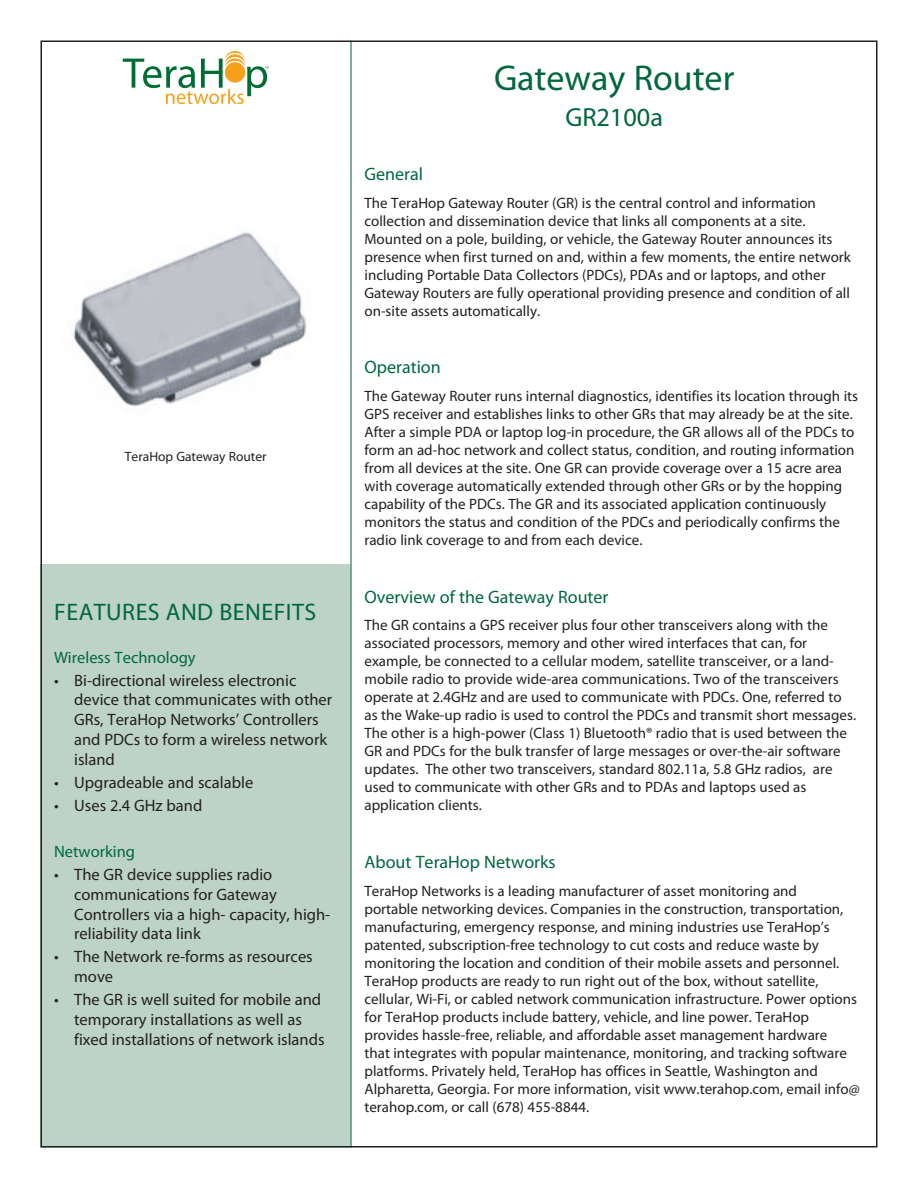
<style>
.page{position:relative;width:918px;height:1188px;background:#fff}
.page>*{position:absolute;margin:0;border:0;box-sizing:border-box;transform-origin:0 0}
.t1{font:36px "Myriad Pro";color:#00673e}
.t2{font:26.25px "Myriad Pro";color:#00673e}
.cap_heads{font:24px "Myriad Pro";letter-spacing:.02em;color:#00673e}
.About_subs{font:18px "Myriad Pro";color:#00673e}
.bullets{font:16.5px/19.8px "Myriad Pro";color:#231f20}
.bullets-2{font:16.5px "Myriad Pro";color:#00673e}
.body{font:15px/18px "Myriad Pro";color:#231f20}
.t3{font:13.5px "Myriad Pro";color:#231f20}
</style>
<div class="page">
<div style="left:40px;top:564px;width:311px;height:584px;background:#bdd3c8"></div>
<img style="left:73px;top:232px;width:234px;height:175px">
<hr style="left:350px;top:40px;width:2px;height:1108px;background:#579377">
<svg style="left:224px;top:50px;width:22px;height:22px"></svg>
<div style="left:223px;top:50px;width:24px;height:23px;border:1px solid #fff;border-radius:50%"></div>
<svg style="left:224px;top:53px;width:22px;height:23px"></svg>
<div style="left:223px;top:53px;width:24px;height:23px;border:1px solid #fff;border-radius:50%"></div>
<div style="left:223px;top:57px;width:24px;height:23px;border:1px solid #fff;border-radius:50%"></div>
<svg style="left:123px;top:59px;width:146px;height:45px"></svg>
<p class="t3" style="left:125px;top:448px;width:143px">TeraHop Gateway Router</p>
<p class="cap_heads" style="left:54px;top:597px;width:264px">FEATURES AND BENEFITS</p>
<p class="bullets-2" style="left:54px;top:647px;width:143px">Wireless Technology</p>
<p class="bullets" style="left:74px;top:670px;width:260px;text-indent:-20px">• Bi-directional wireless electronic device that communicates with other<br>GRs, TeraHop Networks’ Controllers and PDCs to form a wireless network island</p>
<p class="bullets" style="left:54px;top:772px;width:201px">• Upgradeable and scalable</p>
<p class="bullets" style="left:54px;top:795px;width:150px">• Uses 2.4 GHz band</p>
<p class="bullets-2" style="left:54px;top:841px;width:83px">Networking</p>
<p class="bullets" style="left:74px;top:864px;width:258px;text-indent:-20px">• The GR device supplies radio communications for Gateway<br>Controllers via a high- capacity, high&shy;reliability data link</p>
<p class="bullets" style="left:74px;top:947px;width:240px;text-indent:-20px">• The Network re-forms as resources move</p>
<p class="bullets" style="left:74px;top:990px;width:252px;text-indent:-20px">• The GR is well suited for mobile and temporary installations as well as fixed installations of network islands</p>
<p class="t1" style="left:494px;top:56px;width:242px">Gateway Router</p>
<p class="t2" style="left:565px;top:101px;width:99px">GR2100a</p>
<p class="About_subs" style="left:364px;top:163px;width:60px">General</p>
<p class="body" style="left:364px;top:193px;width:488px">The TeraHop Gateway Router (GR) is the central control and information collection and dissemination device that links all components at a site.<br>Mounted on a pole, building, or vehicle, the Gateway Router announces its presence when first turned on and, within a few moments, the entire network including Portable Data Collectors (PDCs), PDAs and or laptops, and other Gateway Routers are fully operational providing presence and condition of all on-site assets automatically.</p>
<p class="About_subs" style="left:364px;top:356px;width:78px">Operation</p>
<p class="body" style="left:364px;top:387px;width:495px">The Gateway Router runs internal diagnostics, identifies its location through its GPS receiver and establishes links to other GRs that may already be at the site.<br>After a simple PDA or laptop log-in procedure, the GR allows all of the PDCs to form an ad-hoc network and collect status, condition, and routing information from all devices at the site. One GR can provide coverage over a 15 acre area with coverage automatically extended through other GRs or by the hopping capability of the PDCs. The GR and its associated application continuously monitors the status and condition of the PDCs and periodically confirms the radio link coverage to and from each device.</p>
<p class="About_subs" style="left:364px;top:586px;width:246px">Overview of the Gateway Router</p>
<p class="body" style="left:364px;top:616px;width:493px">The GR contains a GPS receiver plus four other transceivers along with the associated processors, memory and other wired interfaces that can, for example, be connected to a cellular modem, satellite transceiver, or a land&shy;mobile radio to provide wide-area communications. Two of the transceivers operate at 2.4GHz and are used to communicate with PDCs. One, referred to as the Wake-up radio is used to control the PDCs and transmit short messages.<br>The other is a high-power (Class 1) Bluetooth® radio that is used between the GR and PDCs for the bulk transfer of large messages or over-the-air software updates. The other two transceivers, standard 802.11a, 5.8 GHz radios, are used to communicate with other GRs and to PDAs and laptops used as application clients.</p>
<p class="About_subs" style="left:364px;top:851px;width:193px">About TeraHop Networks</p>
<p class="body" style="left:364px;top:881px;width:497px">TeraHop Networks is a leading manufacturer of asset monitoring and<br>portable networking devices. Companies in the construction, transportation, manufacturing, emergency response, and mining industries use TeraHop’s patented, subscription-free technology to cut costs and reduce waste by monitoring the location and condition of their mobile assets and personnel.<br>TeraHop products are ready to run right out of the box, without satellite, cellular, Wi-Fi, or cabled network communication infrastructure. Power options for TeraHop products include battery, vehicle, and line power. TeraHop provides hassle-free, reliable, and affordable asset management hardware<br>that integrates with popular maintenance, monitoring, and tracking software platforms. Privately held, TeraHop has offices in Seattle, Washington and Alpharetta, Georgia. For more information, visit www.terahop.com, email info@ terahop.com, or call (678) 455-8844.</p>
</div>
